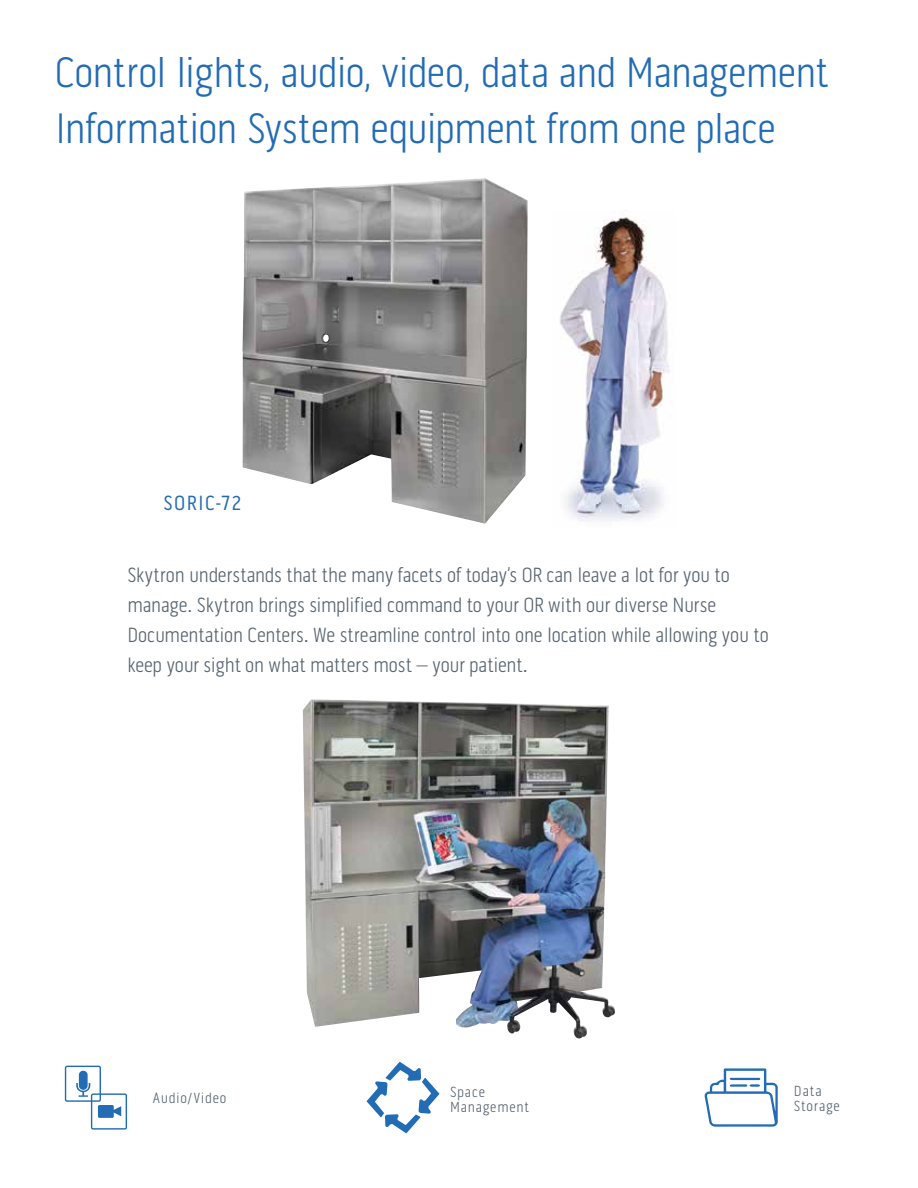
<style>
.page{position:relative;width:918px;height:1188px;background:#fff}
.page>*{position:absolute;margin:0;border:0;box-sizing:border-box;transform-origin:0 0}
.t1{font:300 43.5px/55.5px "Pill Gothic 300 mg";letter-spacing:-.015em;color:#226bb5}
.t2{font:300 21px/30px "Pill Gothic 300 mg";letter-spacing:-.01em;color:#54626f}
.t3{font:21px "Pill Gothic 300 mg";letter-spacing:.07em;color:#226bb5}
.t4{font:300 15px/15px "Pill Gothic 300 mg";letter-spacing:.05em;color:#54626f}
</style>
<div class="page">
<svg style="left:367px;top:1062px;width:72px;height:71px"></svg>
<svg style="left:65px;top:1066px;width:62px;height:64px"></svg>
<img style="left:303px;top:699px;width:313px;height:339px">
<svg style="left:705px;top:1068px;width:73px;height:59px"></svg>
<img style="left:242px;top:178px;width:286px;height:346px">
<img style="left:559px;top:210px;width:111px;height:311px">
<h1 class="t1" style="left:55px;top:45px;width:775px">Control lights, audio, video, data and Management<br>Information System equipment from one place</h1>
<p class="t3" style="left:163px;top:491px;width:79px">SORIC-72</p>
<p class="t2" style="left:127px;top:560px;width:643px">Skytron understands that the many facets of today’s OR can leave a lot for you to manage. Skytron brings simplified command to your OR with our diverse Nurse Documentation Centers. We streamline control into one location while allowing you to keep your sight on what matters most – your patient.</p>
<p class="t4" style="left:153px;top:1091px;width:75px">Audio/Video</p>
<p class="t4" style="left:450px;top:1085px;width:80px">Space<br>Management</p>
<p class="t4" style="left:794px;top:1083px;width:47px">Data<br>Storage</p>
</div>
